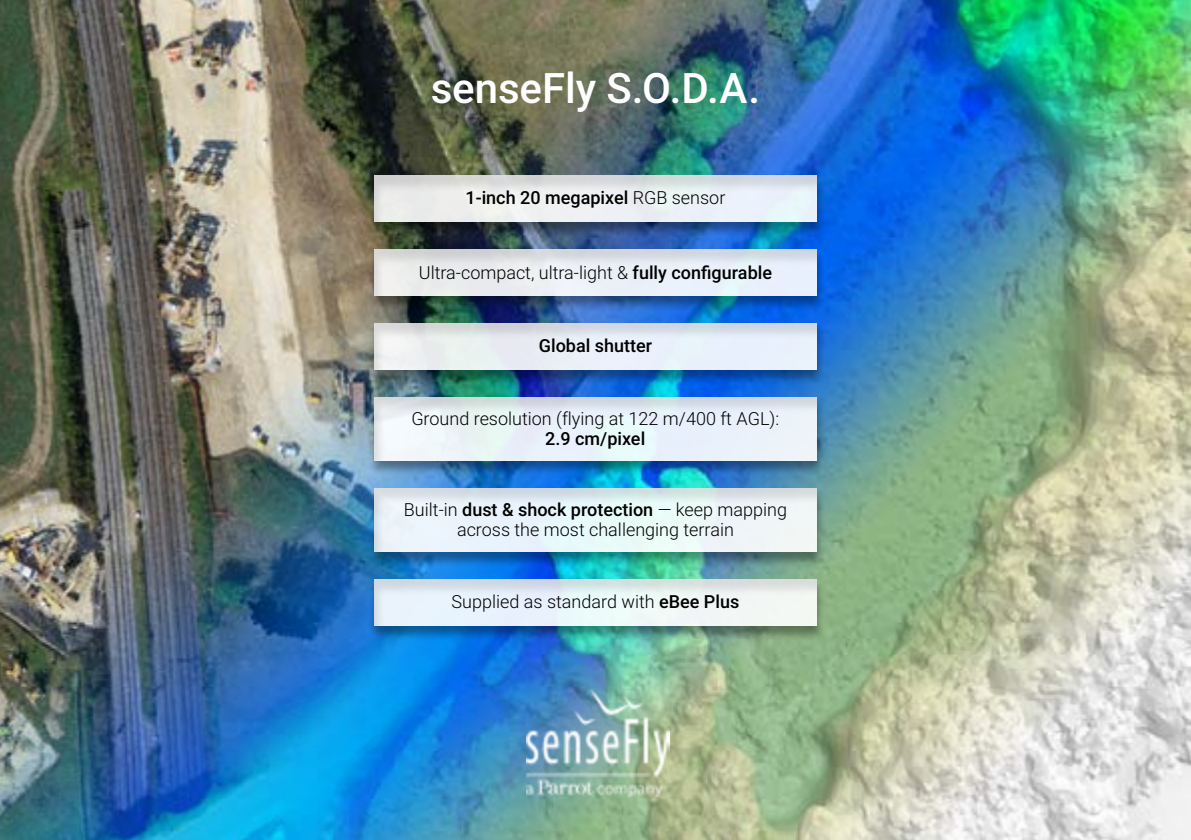
<style>
.page{position:relative;width:1191px;height:840px;background:#fff}
.page>*{position:absolute;margin:0;border:0;box-sizing:border-box;transform-origin:0 0}
.t1{font:500 42px "Roboto";letter-spacing:-.005em;color:#fff}
.t2{font:300 18px/20px "Roboto";color:#000;text-align:center}
.t3{font:500 18px "Roboto";color:#000}
.s1{font-weight:300}
.s2{font-weight:500}
</style>
<div class="page">
<img style="left:0;top:0;width:1191px;height:839px">
<div style="left:369px;top:178px;width:456px;height:60px;background:#000;opacity:.4"></div>
<div style="left:356px;top:161px;width:478px;height:62px;background:#000;opacity:.12"></div>
<div style="left:369px;top:251px;width:456px;height:60px;background:#000;opacity:.4"></div>
<div style="left:356px;top:235px;width:478px;height:62px;background:#000;opacity:.12"></div>
<div style="left:369px;top:325px;width:456px;height:60px;background:#000;opacity:.4"></div>
<div style="left:356px;top:308px;width:478px;height:62px;background:#000;opacity:.12"></div>
<div style="left:369px;top:398px;width:456px;height:76px;background:#000;opacity:.4"></div>
<div style="left:356px;top:382px;width:478px;height:80px;background:#000;opacity:.12"></div>
<div style="left:369px;top:489px;width:456px;height:76px;background:#000;opacity:.4"></div>
<div style="left:356px;top:473px;width:478px;height:80px;background:#000;opacity:.12"></div>
<div style="left:369px;top:581px;width:456px;height:60px;background:#000;opacity:.4"></div>
<div style="left:356px;top:564px;width:478px;height:62px;background:#000;opacity:.12"></div>
<img style="left:527px;top:689px;width:142px;height:107px">
<h1 class="t1" style="left:431px;top:59px;width:331px">senseFly S.O.D.A.</h1>
<p class="t3" style="left:465px;top:185px;width:261px">1-inch 20 megapixel <span class="s1">RGB sensor</span></p>
<p class="t2" style="left:419px;top:261px;width:355px">Ultra-compact, ultra-light &amp; <span class="s2">fully configurable</span></p>
<p class="t3" style="left:539px;top:333px;width:115px">Global shutter</p>
<p class="t2" style="left:411px;top:407px;width:369px">Ground resolution (flying at 122 m/400 ft AGL):</p>
<p class="t3" style="left:545px;top:425px;width:102px">2.9 cm/pixel</p>
<p class="t2" style="left:404px;top:498px;width:384px">Built-in <span class="s2">dust &amp; shock protection</span> — keep mapping across the most challenging terrain</p>
<p class="t2" style="left:451px;top:591px;width:289px">Supplied as standard with <span class="s2">eBee Plus</span></p>
</div>
